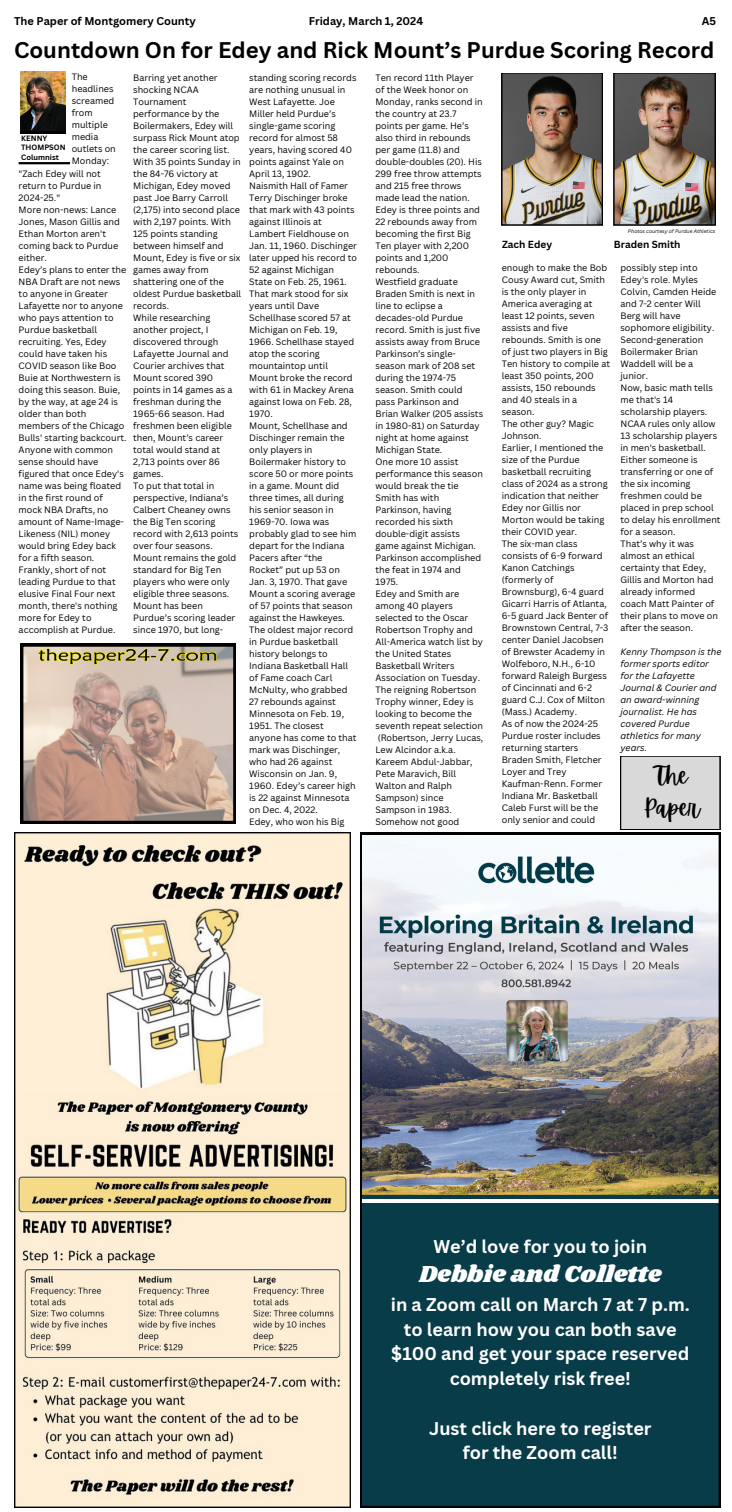
<style>
.page{position:relative;width:732px;height:1512px;background:#fff}
.page>*{position:absolute;margin:0;border:0;box-sizing:border-box;transform-origin:0 0}
.t1{font:24px "Shrikhand";color:#fff}
.t2{font:23.5px/32.2px "Apricots";color:#000;text-align:center}
.t3{font:700 22.1px "Canva Sans";color:#000}
.t4{font:700 18px/24.8px "Canva Sans";color:#fff;text-align:center}
.t5{font:700 11px "Canva Sans";color:#000}
.t6{font:700 10px "Canva Sans";color:#000}
.t7{font:9px/12px "Canva Sans";color:#000}
.t8{font:italic 9px/12px "Canva Sans";color:#000}
.t9{font:700 7.5px "Canva Sans";color:#000}
.t10{font:italic 5px "Canva Sans";color:#000}
</style>
<div class="page">
<svg style="left:20px;top:130px;width:45px;height:4px"></svg>
<img style="left:20px;top:72px;width:45px;height:58px">
<hr style="left:19px;top:162px;width:51px;height:2px;background:#000">
<img style="left:14px;top:833px;width:336px;height:674px">
<img style="left:360px;top:833px;width:359px;height:674px">
<img style="left:501px;top:73px;width:101px;height:152px">
<img style="left:613px;top:73px;width:101px;height:152px">
<svg style="left:20px;top:644px;width:216px;height:180px;background:#b49c8d"></svg>
<div style="left:620px;top:756px;width:99px;height:74px;background:#d9d9d9"></div>
<p class="t5" style="left:14px;top:13px;width:183px">The Paper of Montgomery County</p>
<p class="t5" style="left:308px;top:13px;width:116px">Friday, March 1, 2024</p>
<p class="t5" style="left:701px;top:13px;width:16px">A5</p>
<p class="t3" style="left:14px;top:34px;width:701px">Countdown On for Edey and Rick Mount’s Purdue Scoring Record</p>
<p class="t7" style="left:72px;top:70px;width:46px">The headlines screamed from multiple media outlets on<br>Monday:</p>
<p class="t7" style="left:133px;top:71px;width:109px">Barring yet another shocking NCAA<br>Tournament performance by the<br>Boilermakers, Edey will surpass Rick Mount atop the career scoring list.<br>With 35 points Sunday in the 84-76 victory at<br>Michigan, Edey moved past Joe Barry Carroll (2,175) into second place with 2,197 points. With<br>125 points standing between himself and<br>Mount, Edey is five or six games away from shattering one of the oldest Purdue basketball records.</p>
<p class="t7" style="left:133px;top:311px;width:101px">While researching another project, I discovered through<br>Lafayette Journal and<br>Courier archives that<br>Mount scored 390 points in 14 games as a freshman during the<br>1965-66 season. Had freshmen been eligible then, Mount’s career total would stand at<br>2,713 points over 86 games.</p>
<p class="t7" style="left:133px;top:479px;width:106px">To put that total in perspective, Indiana’s<br>Calbert Cheaney owns the Big Ten scoring record with 2,613 points over four seasons.<br>Mount remains the gold standard for Big Ten players who were only eligible three seasons.</p>
<p class="t7" style="left:133px;top:599px;width:103px">Mount has been<br>Purdue’s scoring leader since 1970, but long-</p>
<p class="t9" style="left:21px;top:133px;width:28px">KENNY</p>
<p class="t9" style="left:21px;top:142px;width:46px">THOMPSON</p>
<p class="t9" style="left:21px;top:152px;width:39px">Columnist</p>
<p class="t7" style="left:19px;top:167px;width:84px;text-align:justify">"Zach Edey will not return to Purdue in 2024-25."</p>
<p class="t7" style="left:19px;top:203px;width:103px">More non-news: Lance<br>Jones, Mason Gillis and<br>Ethan Morton aren't coming back to Purdue either.</p>
<p class="t7" style="left:19px;top:263px;width:109px">Edey’s plans to enter the<br>NBA Draft are not news to anyone in Greater<br>Lafayette nor to anyone who pays attention to<br>Purdue basketball recruiting. Yes, Edey could have taken his<br>COVID season like Boo<br>Buie at Northwestern is doing this season. Buie, by the way, at age 24 is older than both members of the Chicago<br>Bulls' starting backcourt.</p>
<p class="t7" style="left:19px;top:443px;width:107px">Anyone with common sense should have figured that once Edey's name was being floated in the first round of mock NBA Drafts, no amount of Name-Image-<br>Likeness (NIL) money would bring Edey back for a fifth season.<br>Frankly, short of not leading Purdue to that elusive Final Four next month, there's nothing more for Edey to accomplish at Purdue.</p>
<p class="t7" style="left:249px;top:71px;width:109px">standing scoring records are nothing unusual in<br>West Lafayette. Joe<br>Miller held Purdue’s single-game scoring record for almost 58 years, having scored 40 points against Yale on<br>April 13, 1902.</p>
<p class="t7" style="left:249px;top:179px;width:109px">Naismith Hall of Famer<br>Terry Dischinger broke that mark with 43 points against Illinois at<br>Lambert Fieldhouse on<br>Jan. 11, 1960. Dischinger later upped his record to<br>52 against Michigan<br>State on Feb. 25, 1961.</p>
<p class="t7" style="left:249px;top:287px;width:106px">That mark stood for six years until Dave<br>Schellhase scored 57 at<br>Michigan on Feb. 19,<br>1966. Schellhase stayed atop the scoring mountaintop until<br>Mount broke the record with 61 in Mackey Arena against Iowa on Feb. 28,<br>1970.</p>
<p class="t7" style="left:249px;top:419px;width:108px">Mount, Schellhase and<br>Dischinger remain the only players in<br>Boilermaker history to score 50 or more points in a game. Mount did three times, all during his senior season in<br>1969-70. Iowa was probably glad to see him depart for the Indiana<br>Pacers after “the<br>Rocket” put up 53 on<br>Jan. 3, 1970. That gave<br>Mount a scoring average of 57 points that season against the Hawkeyes.</p>
<p class="t7" style="left:249px;top:623px;width:109px">The oldest major record in Purdue basketball history belongs to<br>Indiana Basketball Hall of Fame coach Carl<br>McNulty, who grabbed<br>27 rebounds against<br>Minnesota on Feb. 19,<br>1951. The closest anyone has come to that mark was Dischinger, who had 26 against<br>Wisconsin on Jan. 9,<br>1960. Edey’s career high is 22 against Minnesota on Dec. 4, 2022.</p>
<p class="t7" style="left:249px;top:815px;width:97px">Edey, who won his Big</p>
<p class="t7" style="left:375px;top:72px;width:109px">Ten record 11th Player of the Week honor on<br>Monday, ranks second in the country at 23.7 points per game. He’s also third in rebounds per game (11.8) and double-doubles (20). His<br>299 free throw attempts and 215 free throws made lead the nation.</p>
<p class="t7" style="left:375px;top:204px;width:106px">Edey is three points and<br>22 rebounds away from becoming the first Big<br>Ten player with 2,200 points and 1,200 rebounds.</p>
<p class="t7" style="left:375px;top:276px;width:109px">Westfield graduate<br>Braden Smith is next in line to eclipse a decades-old Purdue record. Smith is just five assists away from Bruce<br>Parkinson’s single&shy;season mark of 208 set during the 1974-75 season. Smith could pass Parkinson and<br>Brian Walker (205 assists in 1980-81) on Saturday night at home against</p>
<p class="t7" style="left:375px;top:444px;width:68px">Michigan State.</p>
<h6 class="t7" style="left:375px;top:456px;width:109px">One more 10 assist performance this season would break the tie<br>Smith has with<br>Parkinson, having recorded his sixth double-digit assists game against Michigan.<br>Parkinson accomplished the feat in 1974 and<br>1975.</h6>
<h6 class="t7" style="left:375px;top:588px;width:109px">Edey and Smith are among 40 players selected to the Oscar<br>Robertson Trophy and<br>All-America watch list by the United States<br>Basketball Writers<br>Association on Tuesday.</h6>
<p class="t7" style="left:375px;top:684px;width:109px">The reigning Robertson<br>Trophy winner, Edey is looking to become the seventh repeat selection</p>
<p class="t7" style="left:375px;top:732px;width:109px">(Robertson, Jerry Lucas,<br>Lew Alcindor a.k.a.<br>Kareem Abdul-Jabbar,<br>Pete Maravich, Bill<br>Walton and Ralph<br>Sampson) since<br>Sampson in 1983.</p>
<p class="t7" style="left:375px;top:816px;width:85px">Somehow not good</p>
<p class="t10" style="left:627px;top:228px;width:89px">Photos courtesy of Purdue Athletics</p>
<p class="t6" style="left:501px;top:237px;width:51px">Zach Edey</p>
<p class="t6" style="left:613px;top:237px;width:68px">Braden Smith</p>
<p class="t7" style="left:501px;top:262px;width:110px">enough to make the Bob<br>Cousy Award cut, Smith is the only player in<br>America averaging at least 12 points, seven assists and five rebounds. Smith is one of just two players in Big<br>Ten history to compile at least 350 points, 200 assists, 150 rebounds and 40 steals in a season.</p>
<p class="t7" style="left:501px;top:418px;width:94px">The other guy? Magic<br>Johnson.</p>
<p class="t7" style="left:501px;top:442px;width:107px">Earlier, I mentioned the size of the Purdue basketball recruiting class of 2024 as a strong indication that neither<br>Edey nor Gillis nor<br>Morton would be taking their COVID year.</p>
<p class="t7" style="left:501px;top:538px;width:108px">The six-man class consists of 6-9 forward<br>Kanon Catchings (formerly of<br>Brownsburg), 6-4 guard<br>Gicarri Harris of Atlanta,<br>6-5 guard Jack Benter of<br>Brownstown Central, 7-3</p>
<p class="t7" style="left:501px;top:634px;width:106px">center Daniel Jacobsen of Brewster Academy in<br>Wolfeboro, N.H., 6-10 forward Raleigh Burgess of Cincinnati and 6-2 guard C.J. Cox of Milton (Mass.) Academy.</p>
<p class="t7" style="left:501px;top:718px;width:102px">As of now the 2024-25<br>Purdue roster includes returning starters<br>Braden Smith, Fletcher<br>Loyer and Trey<br>Kaufman-Renn. Former<br>Indiana Mr. Basketball<br>Caleb Furst will be the only senior and could</p>
<p class="t7" style="left:620px;top:262px;width:97px">possibly step into<br>Edey's role. Myles<br>Colvin, Camden Heide and 7-2 center Will<br>Berg will have sophomore eligibility.<br>Second-generation<br>Boilermaker Brian<br>Waddell will be a junior.</p>
<p class="t7" style="left:620px;top:382px;width:102px">Now, basic math tells me that's 14 scholarship players.<br>NCAA rules only allow<br>13 scholarship players in men's basketball.<br>Either someone is transferring or one of the six incoming freshmen could be placed in prep school to delay his enrollment for a season.</p>
<h2 class="t7" style="left:620px;top:538px;width:99px">That’s why it was almost an ethical certainty that Edey,<br>Gillis and Morton had already informed coach Matt Painter of their plans to move on after the season.</h2>
<h4 class="t8" style="left:620px;top:646px;width:103px">Kenny Thompson is the former sports editor for the Lafayette<br>Journal &amp; Courier and an award-winning journalist. He has covered Purdue athletics for many years.</h4>
<h3 class="t2" style="left:643px;top:760px;width:58px">The<br>Paper</h3>
<h1 class="t4" style="left:433px;top:1234px;width:215px">We’d love for you to join</h1>
<h1 class="t1" style="left:418px;top:1258px;width:244px">Debbie and Collette</h1>
<h1 class="t4" style="left:390px;top:1291px;width:300px">in a Zoom call on March 7 at 7 p.m. to learn how you can both save $100 and get your space reserved completely risk free!</h1>
<p class="t4" style="left:428px;top:1415px;width:224px">Just click here to register for the Zoom call!</p>
</div>
